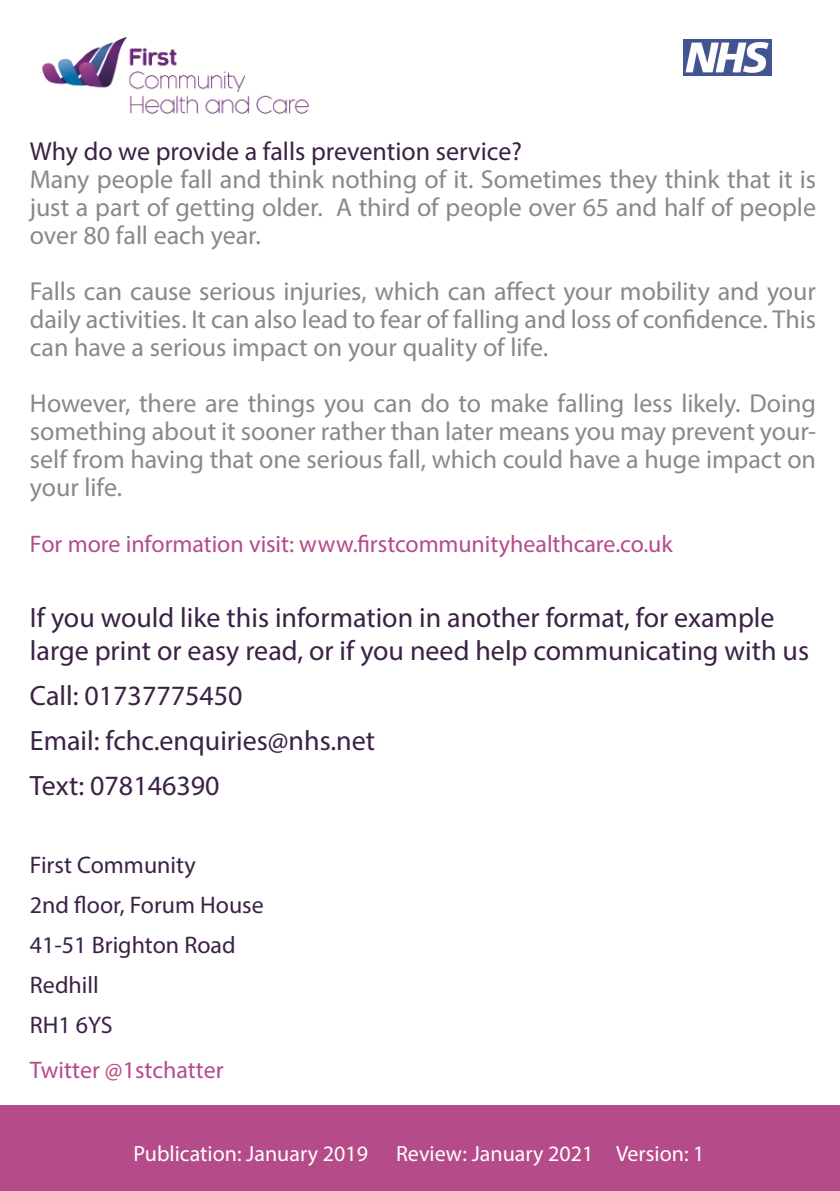
<style>
.page{position:relative;width:840px;height:1191px;background:#fff}
.page>*{position:absolute;margin:0;border:0;box-sizing:border-box;transform-origin:0 0}
.t1{font:28px/45px "Myriad Pro";color:#3b2245}
.t2{font:26px/28px "Myriad Pro";letter-spacing:-.005em;color:#888989;text-align:justify}
.t3{font:26px "Myriad Pro";color:#3b2245}
.t4{font:24px "Myriad Pro";letter-spacing:-.005em;color:#b64b89}
.t5{font:24px/40.2px "Myriad Pro";color:#3b2245}
.t6{font:22px "Myriad Pro";color:#fffffe}
</style>
<div class="page">
<img style="left:42px;top:37px;width:267px;height:77px">
<img style="left:683px;top:40px;width:88px;height:35px">
<div style="left:0;top:1105px;width:839px;height:85px;background:#b64b89"></div>
<p class="t3" style="left:30px;top:135px;width:493px">Why do we provide a falls prevention service?</p>
<p class="t2" style="left:30px;top:165px;width:787px">Many people fall and think nothing of it. Sometimes they think that it is just a part of getting older. A third of people over 65 and half of people over 80 fall each year.</p>
<p class="t2" style="left:30px;top:277px;width:787px">Falls can cause serious injuries, which can affect your mobility and your daily activities. It can also lead to fear of falling and loss of confidence. This can have a serious impact on your quality of life.</p>
<p class="t2" style="left:30px;top:389px;width:787px">However, there are things you can do to make falling less likely. Doing something about it sooner rather than later means you may prevent your&shy;self from having that one serious fall, which could have a huge impact on your life.</p>
<p class="t4" style="left:30px;top:529px;width:643px">For more information visit: www.firstcommunityhealthcare.co.uk</p>
<p class="t1" style="left:30px;top:600px;width:780px;line-height:33.6px">If you would like this information in another format, for example large print or easy read, or if you need help communicating with us</p>
<p class="t1" style="left:30px;top:672px;width:346px">Call: 01737775450<br>Email: fchc.enquiries@nhs.net<br>Text: 078146390</p>
<p class="t5" style="left:30px;top:844px;width:235px">First Community<br>2nd floor, Forum House<br>41-51 Brighton Road<br>Redhill<br>RH1 6YS</p>
<p class="t4" style="left:30px;top:1055px;width:195px">Twitter @1stchatter</p>
<p class="t6" style="left:133px;top:1140px;width:236px">Publication: January 2019</p>
<p class="t6" style="left:396px;top:1140px;width:310px">Review: January 2021 Version: 1</p>
</div>
